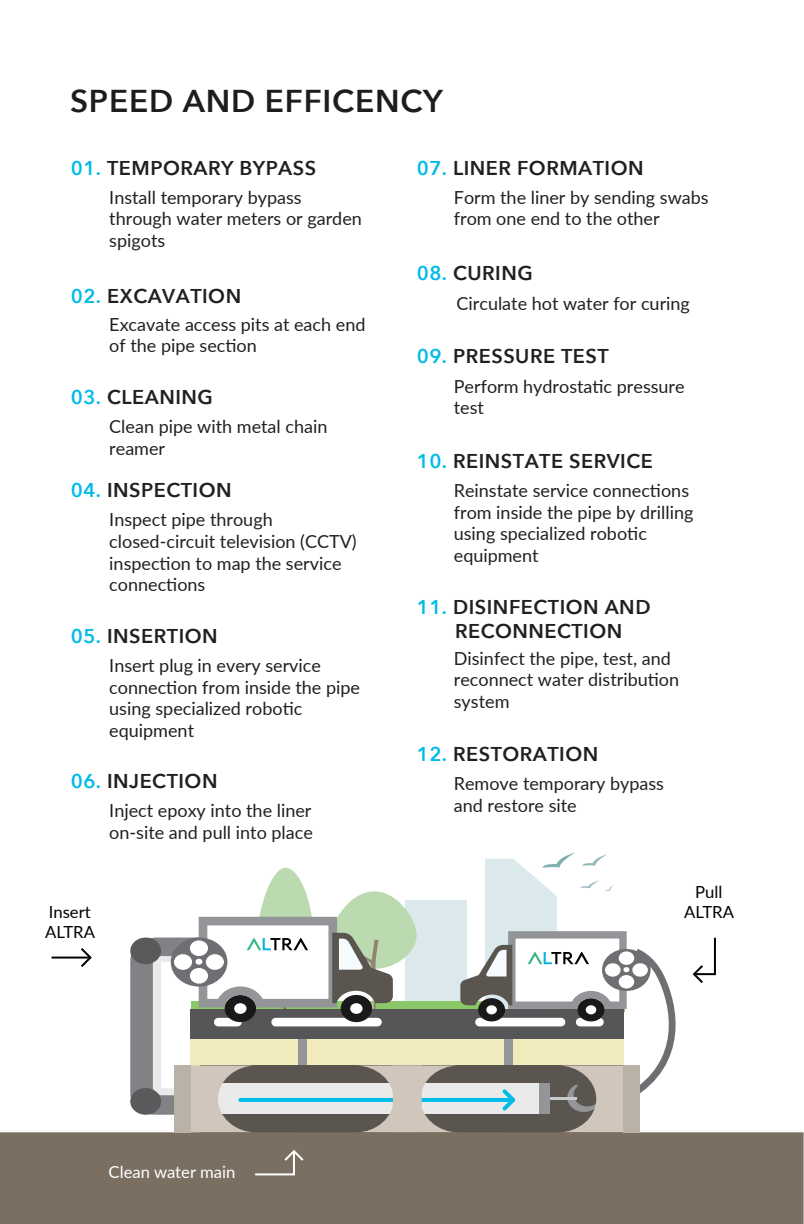
<style>
.page{position:relative;width:804px;height:1224px;background:#fff}
.page>*{position:absolute;margin:0;border:0;box-sizing:border-box;transform-origin:0 0}
.t1{font:600 31.6px "Avenir Next";letter-spacing:.025em;color:#1d1d1b}
.t2{font:600 20px/23.8px "Avenir Next";letter-spacing:.025em;color:#231f20;text-align:center}
.t3{font:18px/21.6px "Lato";color:#231f20}
.t4{font:16.6px/20px "Lato";color:#010101}
.t5{font:16.6px "Lato";color:#fff}
.s1{color:#00bce8}
</style>
<div class="page">
<div style="left:0;top:1132px;width:803px;height:92px;background:#7a6f61"></div>
<hr style="left:52px;top:957px;width:38px;height:2px;background:#010101">
<svg style="left:79px;top:948px;width:13px;height:19px"></svg>
<svg style="left:255px;top:1150px;width:49px;height:26px"></svg>
<svg style="left:129px;top:852px;width:588px;height:281px"></svg>
<h1 class="t1" style="left:70px;top:74px;width:374px">SPEED AND EFFICENCY</h1>
<p class="t2" style="left:71px;top:155px;width:247px"><span class="s1">01.</span> TEMPORARY BYPASS</p>
<p class="t3" style="left:109px;top:186px;width:254px">Install temporary bypass through water meters or garden spigots</p>
<p class="t2" style="left:71px;top:283px;width:172px"><span class="s1">02.</span> EXCAVATION</p>
<p class="t3" style="left:109px;top:313px;width:258px">Excavate access pits at each end of the pipe section</p>
<p class="t2" style="left:71px;top:385px;width:144px"><span class="s1">03.</span> CLEANING</p>
<p class="t3" style="left:109px;top:415px;width:219px">Clean pipe with metal chain reamer</p>
<p class="t2" style="left:71px;top:477px;width:162px"><span class="s1">04.</span> INSPECTION</p>
<p class="t3" style="left:109px;top:508px;width:249px">Inspect pipe through closed-circuit television (CCTV) inspection to map the service connections</p>
<p class="t2" style="left:71px;top:623px;width:148px"><span class="s1">05.</span> INSERTION</p>
<p class="t3" style="left:109px;top:654px;width:252px">Insert plug in every service connection from inside the pipe using specialized robotic equipment</p>
<p class="t2" style="left:71px;top:769px;width:148px"><span class="s1">06.</span> INJECTION</p>
<p class="t3" style="left:109px;top:799px;width:205px">Inject epoxy into the liner on-site and pull into place</p>
<p class="t4" style="left:45px;top:902px;width:51px">Insert<br>ALTRA</p>
<p class="t2" style="left:416px;top:155px;width:228px"><span class="s1">07.</span> LINER FORMATION</p>
<p class="t3" style="left:454px;top:186px;width:256px">Form the liner by sending swabs from one end to the other</p>
<p class="t2" style="left:416px;top:261px;width:118px"><span class="s1">08.</span> CURING</p>
<p class="t3" style="left:456px;top:292px;width:235px">Circulate hot water for curing</p>
<p class="t2" style="left:416px;top:344px;width:194px"><span class="s1">09.</span> PRESSURE TEST</p>
<p class="t3" style="left:454px;top:375px;width:232px">Perform hydrostatic pressure test</p>
<p class="t2" style="left:416px;top:448px;width:238px"><span class="s1">10.</span> REINSTATE SERVICE</p>
<p class="t3" style="left:454px;top:479px;width:241px">Reinstate service connections from inside the pipe by drilling using specialized robotic equipment</p>
<p class="t2" style="left:416px;top:595px;width:235px"><span class="s1">11.</span> DISINFECTION AND<br>RECONNECTION</p>
<p class="t3" style="left:454px;top:647px;width:227px">Disinfect the pipe, test, and reconnect water distribution system</p>
<p class="t2" style="left:416px;top:742px;width:183px"><span class="s1">12.</span> RESTORATION</p>
<p class="t3" style="left:454px;top:772px;width:212px">Remove temporary bypass and restore site</p>
<p class="t4" style="left:684px;top:882px;width:51px;text-align:center">Pull<br>ALTRA</p>
<p class="t5" style="left:109px;top:1161px;width:128px">Clean water main</p>
</div>
